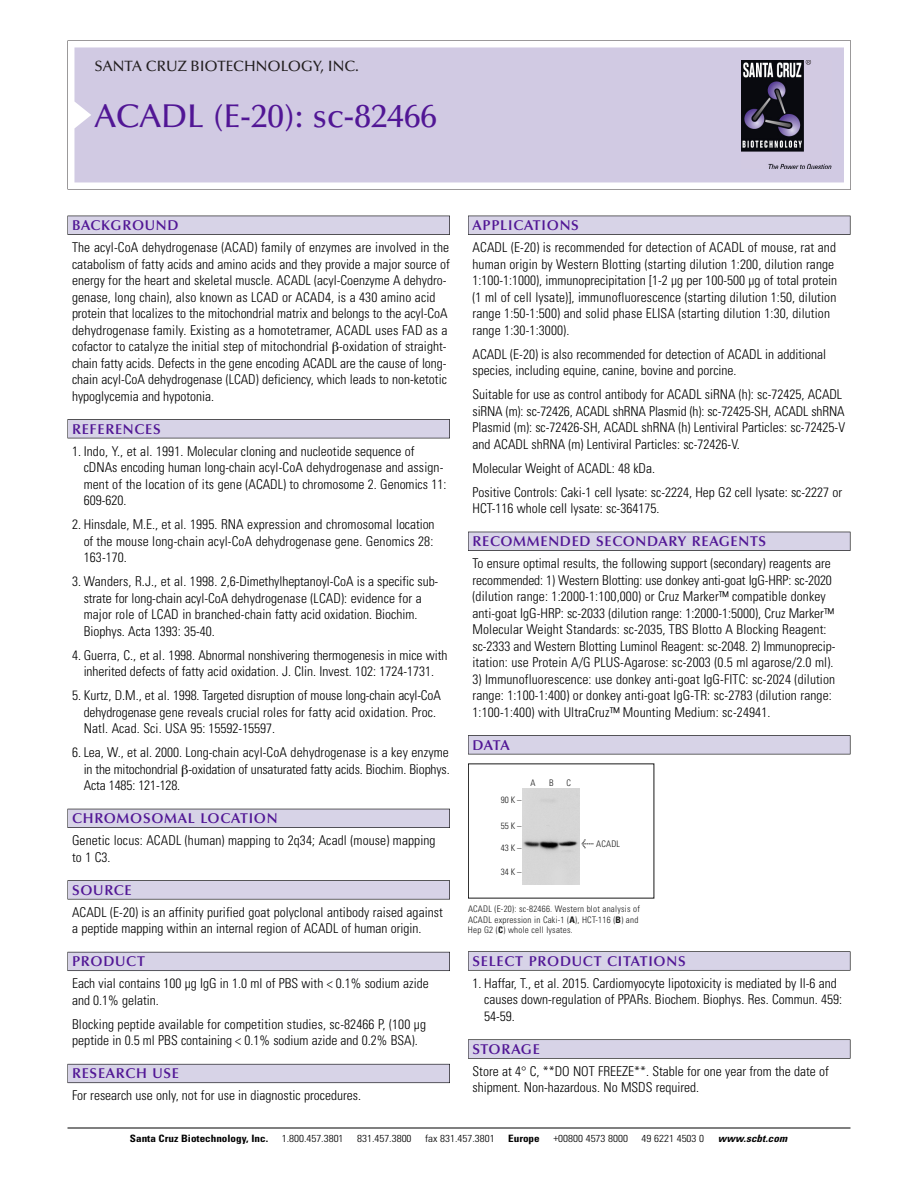
<style>
.page{position:relative;width:918px;height:1188px;background:#fff}
.page>*{position:absolute;margin:0;border:0;box-sizing:border-box;transform-origin:0 0}
.t1{font:500 33px "Optima";color:#511695}
.t2{font:500 15px "Optima";color:#231f20}
.t3{font:600 14.25px "Optima";letter-spacing:.05em;color:#511695}
.t4{font:300 condensed 13.5px/16.5px "Univers";color:#000}
.t5{font:300 condensed 10.2px "Univers";color:#000;scale:1.1 1}
.t6{font:700 condensed 10.2px "Univers";color:#000;scale:1.1 1}
.t7{font:italic 700 condensed 10.2px "Univers";letter-spacing:.005em;color:#000;scale:1.1 1}
.t8{font:9px/10.5px "Univers Condensed Light+UZAJMQ";letter-spacing:.025em;color:#191919}
.s1{font-family:"Meta Plus Book Roman+IPBICJ";font-size:10.5px}
.s2{font-family:"Univers Condensed Bold+DHQHCA"}
</style>
<div class="page">
<svg style="left:68px;top:40px;width:783px;height:149px"></svg>
<div style="left:74px;top:47px;width:770px;height:135px;background:#d1cae3"></div>
<img style="left:741px;top:60px;width:90px;height:108px">
<div style="left:68px;top:216px;width:382px;height:19px;background:#525155"></div>
<div style="left:68px;top:216px;width:381px;height:18px;background:#d7d3e7"></div>
<div style="left:68px;top:419px;width:382px;height:19px;background:#525155"></div>
<div style="left:68px;top:420px;width:381px;height:18px;background:#d7d3e7"></div>
<div style="left:68px;top:809px;width:382px;height:19px;background:#525158"></div>
<div style="left:68px;top:809px;width:381px;height:18px;background:#d7d3e7"></div>
<div style="left:68px;top:880px;width:382px;height:19px;background:#575759"></div>
<div style="left:68px;top:881px;width:381px;height:18px;background:#d7d3e7"></div>
<div style="left:68px;top:952px;width:382px;height:19px;background:#5b5a62"></div>
<div style="left:68px;top:952px;width:381px;height:18px;background:#d7d3e7"></div>
<div style="left:68px;top:1064px;width:382px;height:19px;background:#66646e"></div>
<div style="left:68px;top:1064px;width:381px;height:18px;background:#d7d3e7"></div>
<div style="left:468px;top:216px;width:382px;height:19px;background:#525155"></div>
<div style="left:468px;top:216px;width:382px;height:18px;background:#d7d3e7"></div>
<div style="left:468px;top:532px;width:382px;height:19px;background:#515055"></div>
<div style="left:468px;top:532px;width:382px;height:18px;background:#d7d3e7"></div>
<div style="left:468px;top:735px;width:382px;height:19px;background:#545357"></div>
<div style="left:468px;top:736px;width:382px;height:18px;background:#d7d3e7"></div>
<div style="left:468px;top:951px;width:382px;height:20px;background:#666667"></div>
<div style="left:468px;top:952px;width:382px;height:18px;background:#d7d3e7"></div>
<div style="left:468px;top:1039px;width:382px;height:20px;background:#666"></div>
<div style="left:468px;top:1040px;width:382px;height:18px;background:#d7d3e7"></div>
<hr style="left:68px;top:1128px;width:782px;height:1px;background:#000">
<img style="left:523px;top:789px;width:56px;height:95px">
<p class="t2" style="left:94px;top:61px;width:266px">SANTA CRUZ BIOTECHNOLOGY, INC.</p>
<h1 class="t1" style="left:94px;top:103px;width:344px">ACADL (E-20): sc-82466</h1>
<p class="t3" style="left:72px;top:219px;width:108px">BACKGROUND</p>
<p class="t4" style="left:72px;top:240px;width:379px">The acyl-CoA dehydrogenase (ACAD) family of enzymes are involved in the catabolism of fatty acids and amino acids and they provide a major source of energy for the heart and skeletal muscle. ACADL (acyl-Coenzyme A dehydro&shy;genase, long chain), also known as LCAD or ACAD4, is a 430 amino acid protein that localizes to the mitochondrial matrix and belongs to the acyl-CoA dehydrogenase family. Existing as a homotetramer, ACADL uses FAD as a cofactor to catalyze the initial step of mitochondrial -oxidation of straight&shy;chain fatty acids. Defects in the gene encoding ACADL are the cause of long&shy;chain acyl-CoA dehydrogenase (LCAD) deficiency, which leads to non-ketotic hypoglycemia and hypotonia.</p>
<p class="t3" style="left:72px;top:423px;width:90px">REFERENCES</p>
<p class="t4" style="left:84px;top:444px;width:364px;text-indent:-12px">1. Indo, Y., et al. 1991. Molecular cloning and nucleotide sequence of cDNAs encoding human long-chain acyl-CoA dehydrogenase and assign&shy;ment of the location of its gene (ACADL) to chromosome 2. Genomics 11:<br>609-620.</p>
<p class="t4" style="left:84px;top:517px;width:352px;text-align:justify;text-indent:-12px">2. Hinsdale, M.E., et al. 1995. RNA expression and chromosomal location of the mouse long-chain acyl-CoA dehydrogenase gene. Genomics 28:<br>163-170.</p>
<p class="t4" style="left:84px;top:574px;width:356px;text-indent:-12px">3. Wanders, R.J., et al. 1998. 2,6-Dimethylheptanoyl-CoA is a specific sub&shy;strate for long-chain acyl-CoA dehydrogenase (LCAD): evidence for a major role of LCAD in branched-chain fatty acid oxidation. Biochim.<br>Biophys. Acta 1393: 35-40.</p>
<p class="t4" style="left:72px;top:648px;width:377px;text-align:center">4. Guerra, C., et al. 1998. Abnormal nonshivering thermogenesis in mice with inherited defects of fatty acid oxidation. J. Clin. Invest. 102: 1724-1731.</p>
<p class="t4" style="left:84px;top:688px;width:359px;text-indent:-12px">5. Kurtz, D.M., et al. 1998. Targeted disruption of mouse long-chain acyl-CoA dehydrogenase gene reveals crucial roles for fatty acid oxidation. Proc.<br>Natl. Acad. Sci. USA 95: 15592-15597.</p>
<p class="t4" style="left:84px;top:745px;width:368px;text-align:justify;text-indent:-12px">6. Lea, W., et al. 2000. Long-chain acyl-CoA dehydrogenase is a key enzyme in the mitochondrial -oxidation of unsaturated fatty acids. Biochim. Biophys.<br>Acta 1485: 121-128.</p>
<p class="t3" style="left:72px;top:813px;width:207px">CHROMOSOMAL LOCATION</p>
<p class="t4" style="left:72px;top:833px;width:365px">Genetic locus: ACADL (human) mapping to 2q34; Acadl (mouse) mapping to 1 C3.</p>
<p class="t3" style="left:72px;top:884px;width:61px">SOURCE</p>
<p class="t4" style="left:72px;top:905px;width:372px">ACADL (E-20) is an affinity purified goat polyclonal antibody raised against a peptide mapping within an internal region of ACADL of human origin.</p>
<p class="t3" style="left:72px;top:956px;width:74px">PRODUCT</p>
<p class="t4" style="left:72px;top:976px;width:358px">Each vial contains 100 µg IgG in 1.0 ml of PBS with &lt; 0.1% sodium azide and 0.1% gelatin.</p>
<p class="t4" style="left:72px;top:1017px;width:356px">Blocking peptide available for competition studies, sc-82466 P, (100 µg peptide in 0.5 ml PBS containing &lt; 0.1% sodium azide and 0.2% BSA).</p>
<p class="t3" style="left:72px;top:1068px;width:109px">RESEARCH USE</p>
<p class="t4" style="left:72px;top:1088px;width:290px">For research use only, not for use in diagnostic procedures.</p>
<p class="t3" style="left:473px;top:219px;width:108px">APPLICATIONS</p>
<p class="t4" style="left:473px;top:240px;width:366px">ACADL (E-20) is recommended for detection of ACADL of mouse, rat and human origin by Western Blotting (starting dilution 1:200, dilution range 1:100-1:1000), immunoprecipitation [1-2 µg per 100-500 µg of total protein (1 ml of cell lysate)], immunofluorescence (starting dilution 1:50, dilution range 1:50-1:500) and solid phase ELISA (starting dilution 1:30, dilution range 1:30-1:3000).</p>
<p class="t4" style="left:473px;top:347px;width:355px">ACADL (E-20) is also recommended for detection of ACADL in additional species, including equine, canine, bovine and porcine.</p>
<p class="t4" style="left:473px;top:387px;width:374px">Suitable for use as control antibody for ACADL siRNA (h): sc-72425, ACADL siRNA (m): sc-72426, ACADL shRNA Plasmid (h): sc-72425-SH, ACADL shRNA Plasmid (m): sc-72426-SH, ACADL shRNA (h) Lentiviral Particles: sc-72425-V and ACADL shRNA (m) Lentiviral Particles: sc-72426-V.</p>
<p class="t4" style="left:473px;top:457px;width:371px;line-height:24px">Molecular Weight of ACADL: 48 kDa.<br>Positive Controls: Caki-1 cell lysate: sc-2224, Hep G2 cell lysate: sc-2227 or</p>
<p class="t4" style="left:473px;top:501px;width:188px">HCT-116 whole cell lysate: sc-364175.</p>
<p class="t3" style="left:473px;top:536px;width:295px">RECOMMENDED SECONDARY REAGENTS</p>
<p class="t4" style="left:473px;top:556px;width:364px">To ensure optimal results, the following support (secondary) reagents are recommended: 1) Western Blotting: use donkey anti-goat IgG-HRP: sc-2020 (dilution range: 1:2000-1:100,000) or Cruz Marker™ compatible donkey anti-goat IgG-HRP: sc-2033 (dilution range: 1:2000-1:5000), Cruz Marker™ Molecular Weight Standards: sc-2035, TBS Blotto A Blocking Reagent: sc-2333 and Western Blotting Luminol Reagent: sc-2048. 2) Immunoprecip&shy;itation: use Protein A/G PLUS-Agarose: sc-2003 (0.5 ml agarose/2.0 ml).</p>
<p class="t4" style="left:473px;top:672px;width:364px">3) Immunofluorescence: use donkey anti-goat IgG-FITC: sc-2024 (dilution range: 1:100-1:400) or donkey anti-goat IgG-TR: sc-2783 (dilution range:<br>1:100-1:400) with UltraCruz™ Mounting Medium: sc-24941.</p>
<p class="t3" style="left:473px;top:739px;width:39px">DATA</p>
<p class="t8" style="left:501px;top:795px;width:22px">90K–</p>
<p class="t8" style="left:501px;top:821px;width:22px">55K–</p>
<p class="t8" style="left:501px;top:843px;width:22px">43K–</p>
<p class="t8" style="left:501px;top:867px;width:22px">34K–</p>
<p class="t8" style="left:531px;top:778px;width:7px">A</p>
<p class="t8" style="left:549px;top:778px;width:6px">B</p>
<p class="t8" style="left:567px;top:778px;width:6px">C</p>
<p class="t8" style="left:582px;top:840px;width:40px"><span class="s1">&lt;</span> ACADL</p>
<p class="t8" style="left:468px;top:905px;width:173px">ACADL (E-20): sc-82466. Western blot analysis of<br>ACADL expression in Caki-1 (<span class="s2">A</span>), HCT-116 (<span class="s2">B</span>) and<br>Hep G2 (<span class="s2">C</span>) whole cell lysates.</p>
<p class="t3" style="left:473px;top:955px;width:215px">SELECT PRODUCT CITATIONS</p>
<p class="t4" style="left:484px;top:976px;width:359px;text-indent:-12px">1. Haffar, T., et al. 2015. Cardiomyocyte lipotoxicity is mediated by Il-6 and causes down-regulation of PPARs. Biochem. Biophys. Res. Commun. 459:<br>54-59.</p>
<p class="t3" style="left:473px;top:1043px;width:69px">STORAGE</p>
<p class="t4" style="left:473px;top:1064px;width:358px">Store at 4° C, **DO NOT FREEZE**. Stable for one year from the date of shipment. Non-hazardous. No MSDS required.</p>
<p class="t6" style="left:130px;top:1135px;width:127px">Santa Cruz Biotechnology, Inc.</p>
<p class="t5" style="left:282px;top:1135px;width:58px">1.800.457.3801</p>
<p class="t5" style="left:357px;top:1135px;width:51px">831.457.3800</p>
<p class="t5" style="left:425px;top:1135px;width:65px">fax 831.457.3801</p>
<p class="t6" style="left:508px;top:1135px;width:30px">Europe</p>
<p class="t5" style="left:553px;top:1135px;width:69px">+00800 4573 8000</p>
<p class="t5" style="left:642px;top:1135px;width:58px">49 6221 4503 0</p>
<p class="t7" style="left:718px;top:1135px;width:64px">www.scbt.com</p>
</div>
